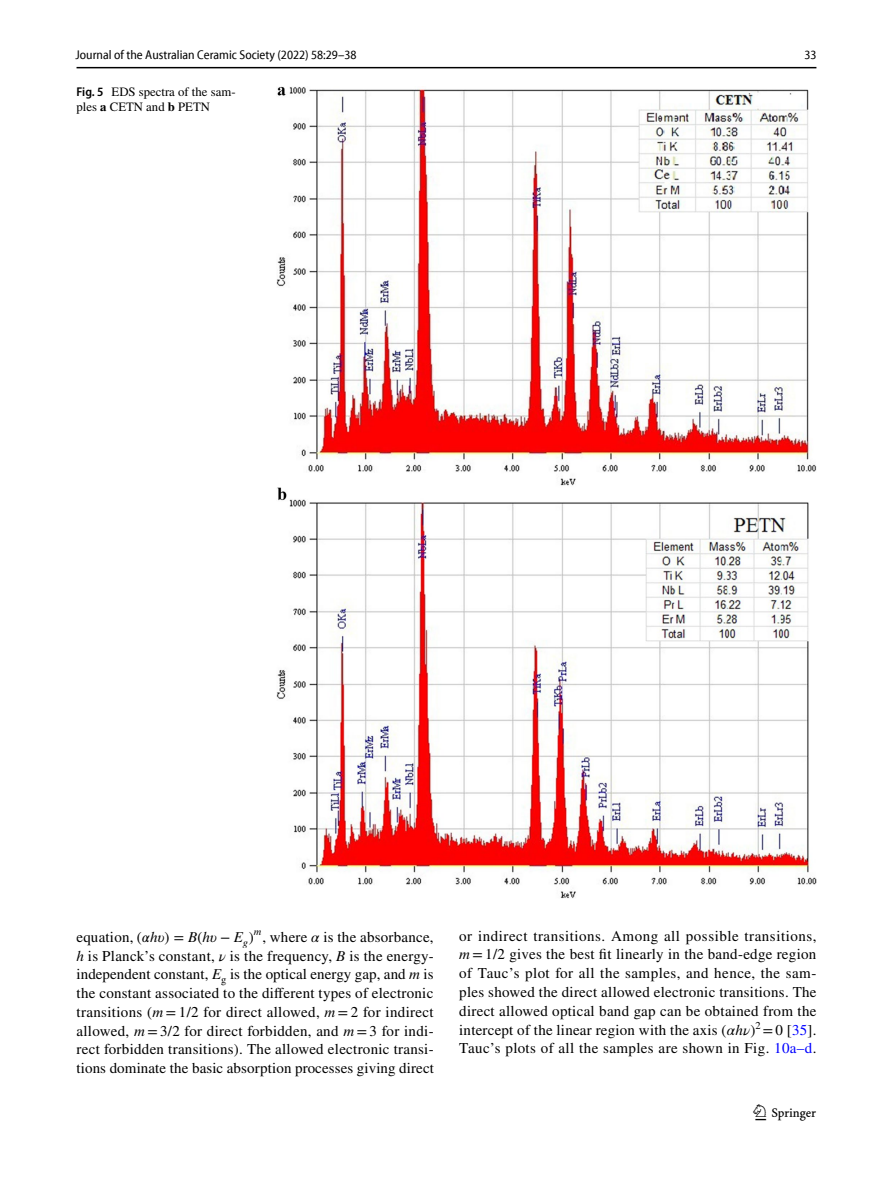
<style>
.page{position:relative;width:893px;height:1187px;background:#fff}
.page>*{position:absolute;margin:0;border:0;box-sizing:border-box;transform-origin:0 0}
.t1{font:22.5px "Springnew Regular 3";color:#000}
.t2{font:15px/18.8px "STIX";letter-spacing:.01em;color:#000;text-align:justify}
.t3{font:semi-condensed 12.75px "Myriad Pro Unic";color:#000}
.t4{font:12.75px/15px "STIX";color:#000}
.s1{font-family:"Myriad Pro";font-weight:600;font-stretch:semi-condensed}
.s2{font-weight:700}
.s3{font-family:"STIX Math"}
.s4{font-family:"STIX Math";font-style:italic}
.s5{font-family:"STIX General";font-style:italic}
.s6{font-style:italic}
.s7{color:#00f}
</style>
<div class="page">
<hr style="left:77px;top:67px;width:739px;height:1px;background:#000">
<img style="left:276px;top:87px;width:540px;height:811px">
<p class="t3" style="left:76px;top:50px;width:282px">Journal of the Australian Ceramic Society (2022) 58:29–38</p>
<p class="t3" style="left:805px;top:50px;width:14px">33</p>
<p class="t4" style="left:77px;top:85px;width:161px"><span class="s1">Fig. 5</span> EDS spectra of the sam&shy;ples <span class="s2">a</span> CETN and <span class="s2">b</span> PETN</p>
<p class="t2" style="left:77px;top:928px;width:359px">equation, <span class="s3">(</span><span class="s4">𝛼</span><span class="s5">h</span><span class="s4">𝜐</span><span class="s3">) =</span> <span class="s5">B</span><span class="s3">(</span><span class="s5">h</span><span class="s4">𝜐</span> <span class="s3">−</span> <span class="s5">E</span><sub>g</sub><span class="s3">)</span><sup>m</sup>, where <span class="s6">α</span> is the absorbance, <span class="s6">h</span> is Planck’s constant, <span class="s6">ν</span> is the frequency, <span class="s6">B</span> is the energy&shy;independent constant, <span class="s6">E</span><sub>g</sub> is the optical energy gap, and <span class="s6">m</span> is the constant associated to the different types of electronic transitions (<span class="s6">m</span> =1/2 for direct allowed, <span class="s6">m</span> =2 for indirect allowed, <span class="s6">m</span> =3/2 for direct forbidden, and <span class="s6">m</span> =3 for indi&shy;rect forbidden transitions). The allowed electronic transi&shy;tions dominate the basic absorption processes giving direct</p>
<p class="t2" style="left:459px;top:927px;width:359px">or indirect transitions. Among all possible transitions, <span class="s6">m</span> =1/2 gives the best fit linearly in the band-edge region of Tauc’s plot for all the samples, and hence, the sam&shy;ples showed the direct allowed electronic transitions. The direct allowed optical band gap can be obtained from the intercept of the linear region with the axis (<span class="s6">αhν</span>)<sup>2</sup> =0 [<span class="s7">35</span>].<br>Tauc’s plots of all the samples are shown in Fig. <span class="s7">10a–d</span>.</p>
<h1 class="t1" style="left:755px;top:1104px;width:62px">1 3</h1>
</div>
